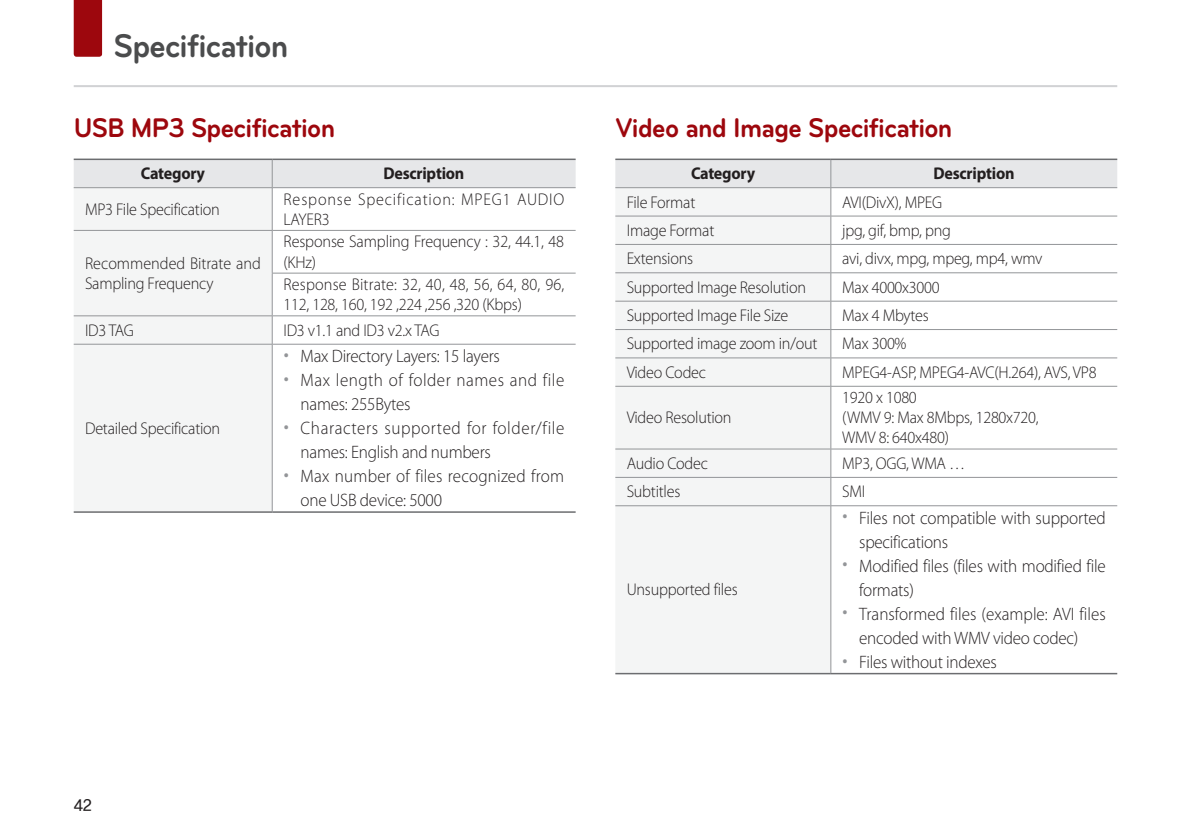
<style>
.page{position:relative;width:1191px;height:840px;background:#fff}
.page>*{position:absolute;margin:0;border:0;box-sizing:border-box;transform-origin:0 0}
.t1{font:700 34px "Bryant LG";letter-spacing:-.025em;color:#4b4c4d;scale:.93 1}
.중제목{font:700 28px "Bryant LG";letter-spacing:-.025em;color:#9d070d;scale:.93 1}
.t2{font:300 18px/24px "Myriad Pro";letter-spacing:-.015em;color:#231f20;scale:.95 1}
.t3{font:300 18px/24px "Myriad Pro";letter-spacing:.035em;color:#231f20;scale:.95 1}
.t4{font:300 18px/24px "Myriad Pro";letter-spacing:.01em;color:#231f20;scale:.95 1}
.t5{font:300 18px/24px "Myriad Pro";letter-spacing:.025em;color:#231f20;scale:.95 1}
.표본문-영어{font:300 17px/20px "Myriad Pro";letter-spacing:-.015em;color:#231f20;scale:.95 1}
.표본문-영어-2{font:300 17px/20px "Myriad Pro";letter-spacing:.01em;color:#231f20;scale:.95 1}
.표본문-영어가운데{font:700 17px "Myriad Pro";letter-spacing:-.015em;color:#231f20;scale:.95 1}
.표본문-영어-3{font:300 17px/20px "Myriad Pro";letter-spacing:.055em;color:#231f20;scale:.95 1}
.t6{font:16px "YDIYGO330";color:#231f20}
.s1{font-family:"Gulim";font-weight:400;font-size:16px;color:#939598}
</style>
<div class="page">
<hr style="left:74px;top:85px;width:1043px;height:2px;background:#d1d2d4">
<div style="left:74px;top:0;width:28px;height:57px;background:#9d070d"></div>
<div style="left:74px;top:188px;width:198px;height:323px;background:#f4f5f5"></div>
<div style="left:74px;top:160px;width:501px;height:27px;background:#e6e7e9"></div>
<hr style="left:74px;top:187px;width:198px;height:1px;background:#939598">
<hr style="left:272px;top:187px;width:303px;height:1px;background:#939598">
<hr style="left:272px;top:188px;width:1px;height:42px;background:#939598">
<hr style="left:74px;top:230px;width:198px;height:1px;background:#939598">
<hr style="left:272px;top:230px;width:303px;height:1px;background:#939598">
<hr style="left:272px;top:230px;width:1px;height:43px;background:#939598">
<hr style="left:272px;top:272px;width:303px;height:1px;background:#939598">
<hr style="left:272px;top:273px;width:1px;height:42px;background:#939598">
<hr style="left:74px;top:315px;width:198px;height:1px;background:#939598">
<hr style="left:272px;top:315px;width:303px;height:1px;background:#939598">
<svg style="left:272px;top:316px;width:1px;height:27px"></svg>
<hr style="left:74px;top:343px;width:198px;height:1px;background:#939598">
<hr style="left:272px;top:343px;width:303px;height:1px;background:#939598">
<hr style="left:272px;top:344px;width:1px;height:167px;background:#939598">
<hr style="left:74px;top:158px;width:198px;height:2px;background:#6c6d70">
<hr style="left:272px;top:158px;width:303px;height:2px;background:#6c6d70">
<hr style="left:74px;top:511px;width:198px;height:1px;background:#6c6d70">
<hr style="left:272px;top:511px;width:303px;height:1px;background:#6c6d70">
<div style="left:615px;top:387px;width:215px;height:285px;background:#f4f5f5"></div>
<svg style="left:615px;top:160px;width:502px;height:226px"></svg>
<hr style="left:615px;top:386px;width:216px;height:1px;background:#939598">
<hr style="left:831px;top:386px;width:286px;height:1px;background:#939598">
<hr style="left:830px;top:386px;width:1px;height:62px;background:#939598">
<hr style="left:615px;top:448px;width:216px;height:1px;background:#939598">
<hr style="left:831px;top:448px;width:286px;height:1px;background:#939598">
<hr style="left:615px;top:477px;width:216px;height:1px;background:#939598">
<hr style="left:831px;top:477px;width:286px;height:1px;background:#939598">
<svg style="left:830px;top:449px;width:1px;height:56px"></svg>
<hr style="left:615px;top:505px;width:216px;height:1px;background:#939598">
<hr style="left:831px;top:505px;width:286px;height:1px;background:#939598">
<hr style="left:830px;top:505px;width:1px;height:167px;background:#939598">
<hr style="left:615px;top:158px;width:216px;height:2px;background:#6c6d70">
<hr style="left:831px;top:158px;width:286px;height:2px;background:#6c6d70">
<hr style="left:615px;top:672px;width:216px;height:2px;background:#6c6d70">
<hr style="left:831px;top:672px;width:286px;height:2px;background:#6c6d70">
<h1 class="t1" style="left:113px;top:24px;width:190px">Specification</h1>
<p class="중제목" style="left:74px;top:110px;width:283px">USB MP3 Specification</p>
<p class="표본문-영어가운데" style="left:141px;top:162px;width:69px">Category</p>
<p class="표본문-영어가운데" style="left:383px;top:162px;width:87px">Description</p>
<p class="표본문-영어" style="left:85px;top:199px;width:143px">MP3 File Specification</p>
<p class="표본문-영어-3" style="left:283px;top:189px;width:297px">Response Specification: MPEG1 AUDIO<br>LAYER3</p>
<p class="표본문-영어" style="left:85px;top:253px;width:186px">Recommended Bitrate and<br>Sampling Frequency</p>
<p class="표본문-영어" style="left:283px;top:231px;width:297px">Response Sampling Frequency : 32, 44.1, 48 (KHz)</p>
<p class="표본문-영어-2" style="left:283px;top:274px;width:297px">Response Bitrate: 32, 40, 48, 56, 64, 80, 96,<br>112, 128, 160, 192 ,224 ,256 ,320 (Kbps)</p>
<p class="표본문-영어" style="left:85px;top:320px;width:53px">ID3 TAG</p>
<p class="표본문-영어" style="left:283px;top:320px;width:166px">ID3 v1.1 and ID3 v2.x TAG</p>
<p class="표본문-영어" style="left:85px;top:418px;width:144px">Detailed Specification</p>
<p class="t2" style="left:283px;top:344px;width:229px"><span class="s1">•</span> Max Directory Layers: 15 layers</p>
<p class="t5" style="left:300px;top:368px;width:279px;text-indent:-17px"><span class="s1">•</span> Max length of folder names and file names: 255Bytes</p>
<p class="t3" style="left:300px;top:416px;width:279px;text-indent:-17px"><span class="s1">•</span> Characters supported for folder/file names: English and numbers</p>
<p class="t4" style="left:300px;top:464px;width:279px;text-indent:-17px"><span class="s1">•</span> Max number of files recognized from one USB device: 5000</p>
<p class="중제목" style="left:615px;top:110px;width:364px">Video and Image Specification</p>
<p class="표본문-영어가운데" style="left:691px;top:162px;width:69px">Category</p>
<p class="표본문-영어가운데" style="left:933px;top:162px;width:87px">Description</p>
<p class="표본문-영어" style="left:626px;top:192px;width:74px">File Format</p>
<p class="표본문-영어" style="left:842px;top:192px;width:107px">AVI(DivX), MPEG</p>
<p class="표본문-영어" style="left:626px;top:220px;width:94px">Image Format</p>
<p class="표본문-영어" style="left:842px;top:220px;width:116px">jpg, gif, bmp, png</p>
<p class="표본문-영어" style="left:626px;top:248px;width:72px">Extensions</p>
<p class="표본문-영어" style="left:842px;top:248px;width:212px">avi, divx, mpg, mpeg, mp4, wmv</p>
<p class="표본문-영어" style="left:626px;top:277px;width:190px">Supported Image Resolution</p>
<p class="표본문-영어" style="left:842px;top:277px;width:104px">Max 4000x3000</p>
<p class="표본문-영어" style="left:626px;top:305px;width:171px">Supported Image File Size</p>
<p class="표본문-영어" style="left:842px;top:305px;width:93px">Max 4 Mbytes</p>
<p class="표본문-영어" style="left:626px;top:333px;width:202px">Supported image zoom in/out</p>
<p class="표본문-영어" style="left:842px;top:333px;width:69px">Max 300%</p>
<p class="표본문-영어" style="left:626px;top:362px;width:85px">Video Codec</p>
<p class="표본문-영어" style="left:842px;top:362px;width:269px">MPEG4-ASP, MPEG4-AVC(H.264), AVS, VP8</p>
<p class="표본문-영어" style="left:626px;top:407px;width:112px">Video Resolution</p>
<p class="표본문-영어" style="left:842px;top:387px;width:80px">1920 x 1080</p>
<p class="표본문-영어" style="left:842px;top:407px;width:208px">(WMV 9: Max 8Mbps, 1280x720,</p>
<p class="표본문-영어" style="left:842px;top:427px;width:114px">WMV 8: 640x480)</p>
<p class="표본문-영어" style="left:626px;top:453px;width:87px">Audio Codec</p>
<p class="표본문-영어" style="left:842px;top:453px;width:131px">MP3, OGG, WMA …</p>
<p class="표본문-영어" style="left:626px;top:481px;width:58px">Subtitles</p>
<p class="표본문-영어" style="left:842px;top:481px;width:26px">SMI</p>
<p class="표본문-영어" style="left:626px;top:579px;width:118px">Unsupported files</p>
<p class="t2" style="left:859px;top:505px;width:261px;text-indent:-17px"><span class="s1">•</span> Files not compatible with supported specifications</p>
<p class="t2" style="left:859px;top:553px;width:261px;text-indent:-17px"><span class="s1">•</span> Modified files (files with modified file formats)</p>
<p class="t2" style="left:842px;top:601px;width:279px;text-align:center"><span class="s1">•</span> Transformed files (example: AVI files encoded with WMV video codec)</p>
<p class="t2" style="left:842px;top:649px;width:164px"><span class="s1">•</span> Files without indexes</p>
<p class="t6" style="left:74px;top:796px;width:19px">42</p>
</div>
